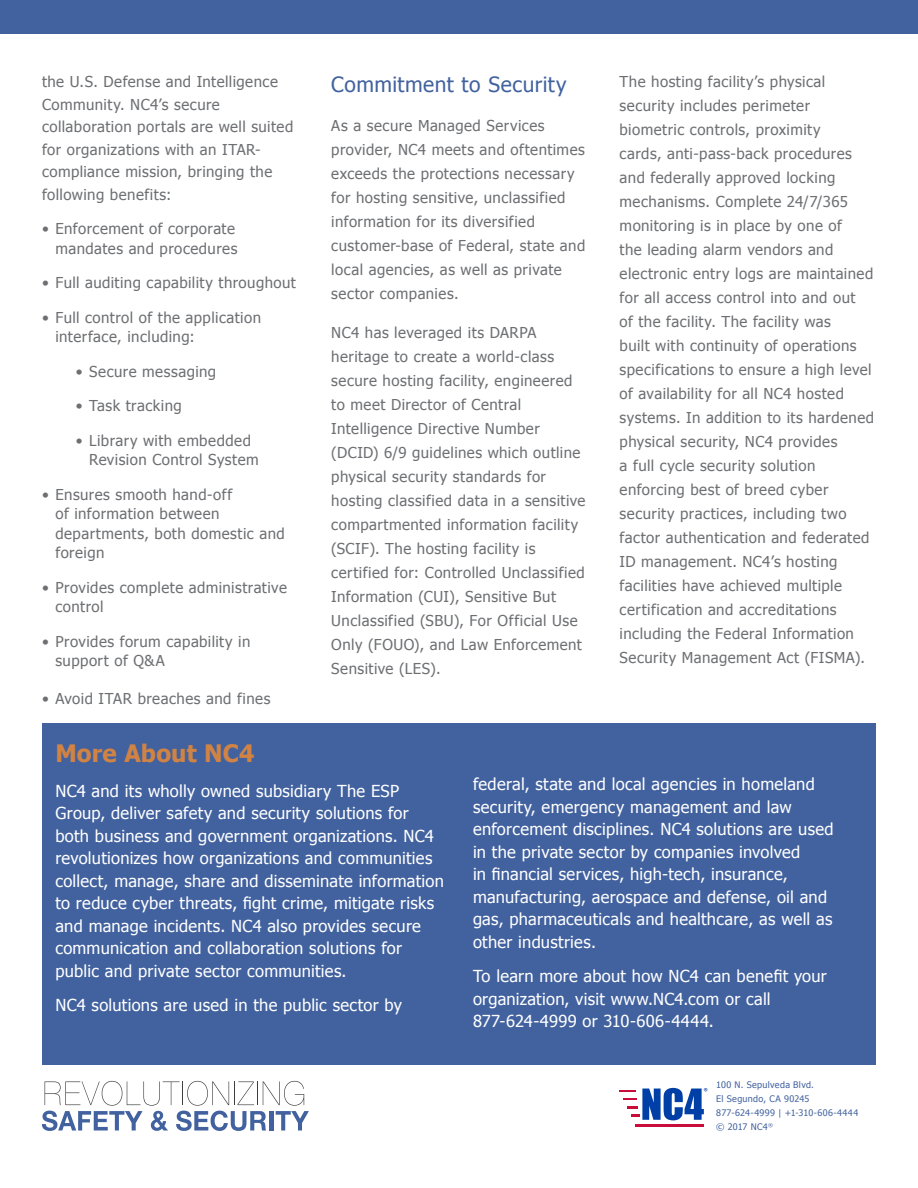
<style>
.page{position:relative;width:918px;height:1188px;background:#fff}
.page>*{position:absolute;margin:0;border:0;box-sizing:border-box;transform-origin:0 0}
.About_NC4_-_Header{font:700 24px "Tahoma";letter-spacing:.005em;color:#d18343}
.Body_Copy{font:21px "Tahoma";letter-spacing:.025em;color:#42629f}
.About_NC4_-_Body{font:16.5px/22.5px "Tahoma";letter-spacing:.015em;color:#fff}
.Body_Copy-2{font:15px/24px "Tahoma";letter-spacing:.03em;color:#6d6f72}
.Folio{font:9px "Tahoma";letter-spacing:.035em;color:#42629f}
.t1{font:700 4.05px "Verdana";color:#0040a6}
</style>
<div class="page">
<div style="left:0;top:0;width:918px;height:33px;background:#42629f"></div>
<div style="left:42px;top:724px;width:834px;height:341px;background:#42629f"></div>
<svg style="left:42px;top:1081px;width:267px;height:50px"></svg>
<hr style="left:635px;top:1124px;width:69px;height:3px;background:#c80d3a">
<svg style="left:620px;top:1088px;width:84px;height:32px"></svg>
<p class="Body_Copy-2" style="left:42px;top:70px;width:253px;line-height:22.5px">the U.S. Defense and Intelligence<br>Community. NC4’s secure collaboration portals are well suited for organizations with an ITAR&shy;compliance mission, bringing the following benefits:</p>
<p class="Body_Copy-2" style="left:42px;top:218px;width:197px;line-height:19.5px;text-align:right">• Enforcement of corporate mandates and procedures</p>
<p class="Body_Copy-2" style="left:42px;top:270px;width:255px">• Full auditing capability throughout</p>
<p class="Body_Copy-2" style="left:56px;top:307px;width:207px;line-height:19.5px;text-indent:-14px">• Full control of the application interface, including:</p>
<p class="Body_Copy-2" style="left:76px;top:358px;width:142px">• Secure messaging</p>
<p class="Body_Copy-2" style="left:76px;top:393px;width:108px">• Task tracking</p>
<p class="Body_Copy-2" style="left:89px;top:430px;width:171px;line-height:19.5px;text-indent:-14px">• Library with embedded<br>Revision Control System</p>
<p class="Body_Copy-2" style="left:56px;top:484px;width:231px;line-height:19.5px;text-indent:-14px">• Ensures smooth hand-off<br>of information between departments, both domestic and foreign</p>
<p class="Body_Copy-2" style="left:56px;top:577px;width:233px;line-height:19.5px;text-indent:-14px">• Provides complete administrative control</p>
<p class="Body_Copy-2" style="left:56px;top:631px;width:196px;line-height:19.5px;text-indent:-14px">• Provides forum capability in support of Q&amp;A</p>
<p class="Body_Copy-2" style="left:42px;top:685px;width:230px">• Avoid ITAR breaches and fines</p>
<p class="Body_Copy" style="left:331px;top:70px;width:237px">Commitment to Security</p>
<p class="Body_Copy-2" style="left:331px;top:113px;width:256px">As a secure Managed Services provider, NC4 meets and oftentimes exceeds the protections necessary for hosting sensitive, unclassified information for its diversified customer-base of Federal, state and local agencies, as well as private sector companies.</p>
<p class="Body_Copy-2" style="left:331px;top:320px;width:256px">NC4 has leveraged its DARPA heritage to create a world-class secure hosting facility, engineered to meet Director of Central Intelligence Directive Number (DCID) 6/9 guidelines which outline physical security standards for hosting classified data in a sensitive compartmented information facility (SCIF). The hosting facility is certified for: Controlled Unclassified Information (CUI), Sensitive But Unclassified (SBU), For Official Use Only (FOUO), and Law Enforcement Sensitive (LES).</p>
<p class="Body_Copy-2" style="left:620px;top:69px;width:256px">The hosting facility’s physical security includes perimeter biometric controls, proximity<br>cards, anti-pass-back procedures and federally approved locking mechanisms. Complete 24/7/365 monitoring is in place by one of<br>the leading alarm vendors and electronic entry logs are maintained for all access control into and out<br>of the facility. The facility was<br>built with continuity of operations specifications to ensure a high level of availability for all NC4 hosted systems. In addition to its hardened physical security, NC4 provides<br>a full cycle security solution enforcing best of breed cyber security practices, including two factor authentication and federated ID management. NC4’s hosting facilities have achieved multiple certification and accreditations including the Federal Information Security Management Act (FISMA).</p>
<p class="About_NC4_-_Header" style="left:55px;top:737px;width:201px">More About NC4</p>
<p class="About_NC4_-_Body" style="left:55px;top:779px;width:390px">NC4 and its wholly owned subsidiary The ESP Group, deliver safety and security solutions for both business and government organizations. NC4 revolutionizes how organizations and communities collect, manage, share and disseminate information to reduce cyber threats, fight crime, mitigate risks and manage incidents. NC4 also provides secure communication and collaboration solutions for public and private sector communities.</p>
<p class="About_NC4_-_Body" style="left:55px;top:993px;width:348px">NC4 solutions are used in the public sector by</p>
<p class="About_NC4_-_Body" style="left:473px;top:772px;width:362px">federal, state and local agencies in homeland security, emergency management and law enforcement disciplines. NC4 solutions are used in the private sector by companies involved<br>in financial services, high-tech, insurance, manufacturing, aerospace and defense, oil and gas, pharmaceuticals and healthcare, as well as other industries.</p>
<p class="About_NC4_-_Body" style="left:473px;top:964px;width:355px">To learn more about how NC4 can benefit your organization, visit www.NC4.com or call<br>877-624-4999 or 310-606-4444.</p>
<p class="t1" style="left:704px;top:1087px;width:5px">®</p>
<p class="Folio" style="left:716px;top:1079px;width:99px">100 N. Sepulveda Blvd.</p>
<p class="Folio" style="left:716px;top:1093px;width:95px">El Segundo, CA 90245</p>
<p class="Folio" style="left:716px;top:1107px;width:144px">877-624-4999 | +1-310-606-4444</p>
<p class="Folio" style="left:716px;top:1120px;width:58px">© 2017 NC4<sup>®</sup></p>
</div>
